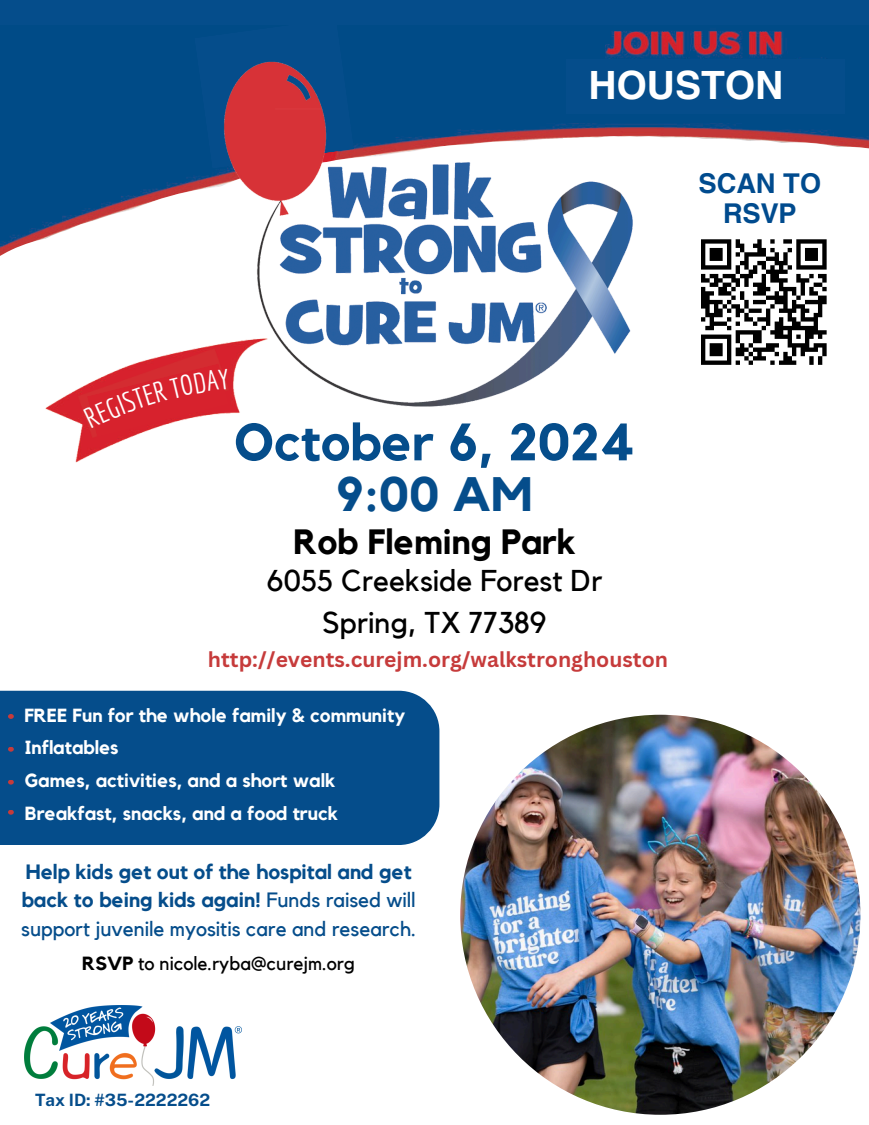
<style>
.page{position:relative;width:869px;height:1125px;background:#fff}
.page>*{position:absolute;margin:0;border:0;box-sizing:border-box;transform-origin:0 0}
.t1{font:700 52px "Kollektif";color:#054d8b}
.t2{font:700 48.2px "Kollektif";color:#054d8b}
.t3{font:700 39px "Helvetica World";color:#fff}
.t4{font:700 35px "Kollektif";color:#000}
.t5{font:30px/42px "Kollektif";color:#000;text-align:center}
.t6{font:700 27.3px/29.2px "Helvetica World";color:#004b8e;text-align:center}
.t7{font:700 21px "Canva Sans";color:#c63b3b}
.t8{font:700 20.6px/28.5px "Kollektif";color:#054d8b}
.t9{font:700 19px "Kollektif";color:#fff}
.t10{font:19px "Kollektif";color:#000}
.t11{font:700 18.9px "Kollektif";color:#fff}
.t12{font:700 17px "Public Sans";color:#054d8b}
.s1{font-weight:400}
.s2{font-weight:700}
</style>
<div class="page">
<img style="left:24px;top:1006px;width:217px;height:80px">
<div style="left:0;top:691px;width:439px;height:154px;background:#054d8b"></div>
<svg style="left:8px;top:714px;width:6px;height:5px"></svg>
<svg style="left:8px;top:747px;width:6px;height:5px"></svg>
<svg style="left:8px;top:780px;width:6px;height:5px"></svg>
<svg style="left:8px;top:810px;width:6px;height:5px"></svg>
<img style="left:75px;top:437px;width:56px;height:26px">
<img style="left:460px;top:715px;width:400px;height:400px;border-radius:50%">
<div style="left:0;top:0;width:868px;height:25px;background:#054d8b"></div>
<svg style="left:0;top:25px;width:868px;height:412px"></svg>
<p class="t3" style="left:588px;top:53px;width:197px">HOUSTON</p>
<p class="t6" style="left:698px;top:166px;width:124px">SCAN TO<br>RSVP</p>
<p class="t1" style="left:234px;top:418px;width:402px">October 6, 2024</p>
<h2 class="t2" style="left:336px;top:472px;width:197px">9:00 AM</h2>
<p class="t4" style="left:293px;top:525px;width:283px">Rob Fleming Park</p>
<h3 class="t5" style="left:266px;top:561px;width:337px">6055 Creekside Forest Dr<br>Spring, TX 77389</h3>
<p class="t7" style="left:208px;top:644px;width:461px">http://events.curejm.org/walkstronghouston</p>
<h6 class="t11" style="left:24px;top:707px;width:382px">FREE Fun for the whole family &amp; community</h6>
<h1 class="t11" style="left:25px;top:739px;width:95px">Inflatables</h1>
<h4 class="t11" style="left:25px;top:772px;width:312px">Games, activities, and a short walk</h4>
<p class="t9" style="left:25px;top:805px;width:314px">Breakfast, snacks, and a food truck</p>
<h2 class="t8" style="left:21px;top:858px;width:396px">Help kids get out of the hospital and get back to being kids again! <span class="s1">Funds raised will support juvenile myositis care and research.</span></h2>
<p class="t10" style="left:82px;top:955px;width:274px"><span class="s2">RSVP</span> to nicole.ryba@curejm.org</p>
<p class="t12" style="left:35px;top:1090px;width:177px">Tax ID: #35-2222262</p>
</div>
